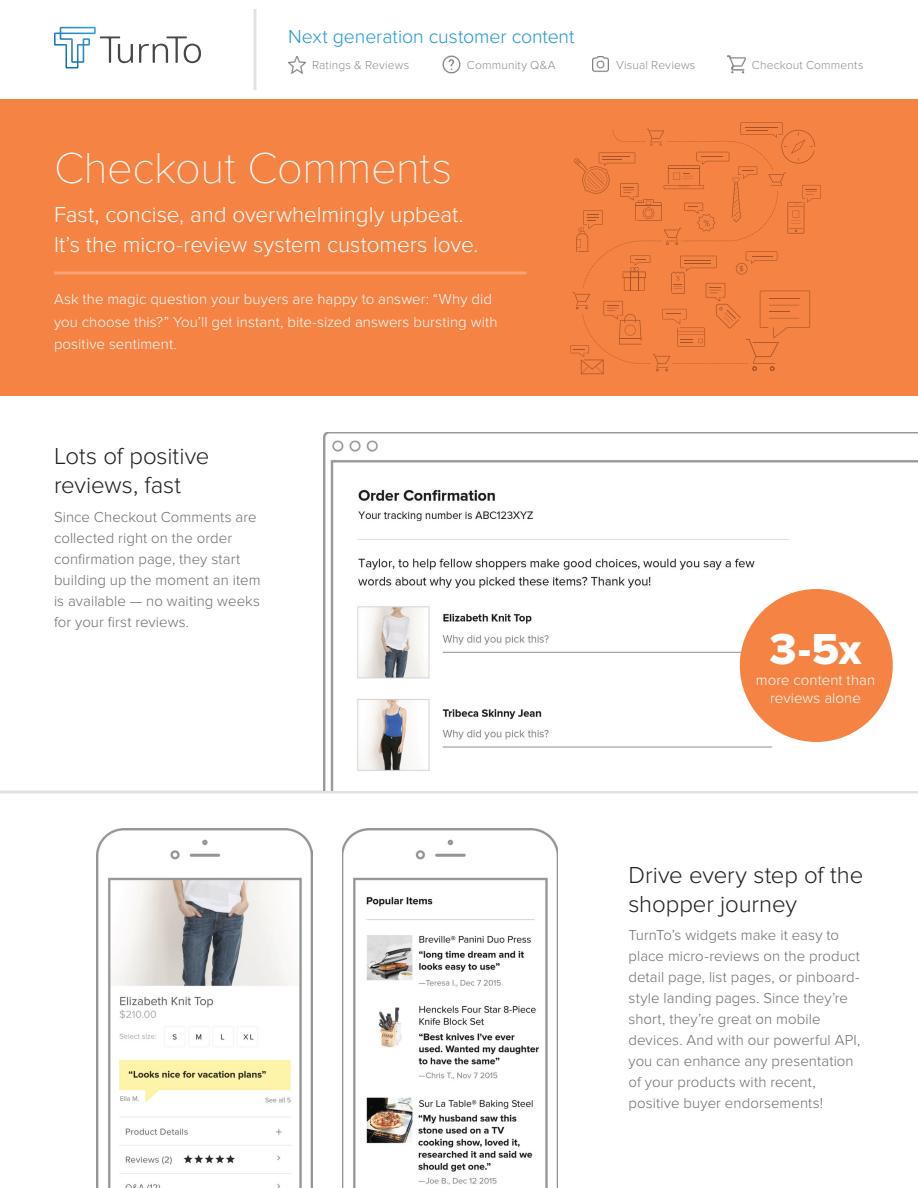
<style>
.page{position:relative;width:918px;height:1188px;background:#fff}
.page>*{position:absolute;margin:0;border:0;box-sizing:border-box;transform-origin:0 0}
.Product_title{font:100 45px "Proxima Nova T";letter-spacing:-.01em;color:#fff}
.Product_stat{font:45px "Proxima Nova Extrabld";color:#fff}
.Product_subhead{font:300 24px/28.8px "Proxima Nova";letter-spacing:-.005em;color:#231f20}
.Product_tagline{font:300 22.5px/30px "Proxima Nova";letter-spacing:-.005em;color:#fff}
.t1{font:300 19.5px "Proxima Nova";letter-spacing:-.005em;color:#1e96d4}
.Product_text{font:300 15px/21px "Proxima Nova";letter-spacing:.005em;color:#6c6d70}
.Product_benefit{font:300 15px/22.5px "Proxima Nova";letter-spacing:.005em;color:#fff}
.Product_stat_caption{font:300 15px/18px "Proxima Nova";letter-spacing:.005em;color:#fff;text-align:center}
.t2{font:300 12px "Proxima Nova";letter-spacing:.015em;color:#8b8d90}
</style>
<div class="page">
<svg style="left:0;top:790px;width:918px;height:4px;fill:#e1e2e4"></svg>
<hr style="left:254px;top:9px;width:2px;height:81px;background:#e1e2e4">
<img style="left:323px;top:432px;width:595px;height:358px">
<div style="left:0;top:99px;width:918px;height:297px;background:#f58344"></div>
<hr style="left:54px;top:272px;width:472px;height:2px;background:#fff">
<div style="left:740px;top:589px;width:153px;height:153px;background:#f58344;border-radius:50%"></div>
<img style="left:342px;top:828px;width:216px;height:360px">
<img style="left:97px;top:828px;width:216px;height:360px">
<svg style="left:571px;top:122px;width:250px;height:252px"></svg>
<svg style="left:54px;top:27px;width:79px;height:42px"></svg>
<svg style="left:139px;top:36px;width:62px;height:27px"></svg>
<img style="left:288px;top:56px;width:18px;height:17px">
<img style="left:593px;top:57px;width:16px;height:15px">
<img style="left:443px;top:56px;width:18px;height:18px">
<img style="left:728px;top:56px;width:18px;height:18px">
<h3 class="t1" style="left:288px;top:25px;width:288px">Next generation customer content</h3>
<p class="t2" style="left:312px;top:58px;width:99px">Ratings &amp; Reviews</p>
<p class="t2" style="left:467px;top:58px;width:90px">Community Q&amp;A</p>
<p class="t2" style="left:616px;top:58px;width:81px">Visual Reviews</p>
<p class="t2" style="left:752px;top:58px;width:113px">Checkout Comments</p>
<p class="Product_title" style="left:54px;top:142px;width:400px">Checkout Comments</p>
<p class="Product_tagline" style="left:54px;top:199px;width:426px">Fast, concise, and overwhelmingly upbeat.<br>It’s the micro-review system customers love.</p>
<p class="Product_benefit" style="left:54px;top:288px;width:445px">Ask the magic question your buyers are happy to answer: “Why did you choose this?” You’ll get instant, bite-sized answers bursting with positive sentiment.</p>
<p class="Product_subhead" style="left:54px;top:442px;width:157px">Lots of positive reviews, fast</p>
<p class="Product_text" style="left:54px;top:506px;width:208px">Since Checkout Comments are collected right on the order confirmation page, they start building up the moment an item is available — no waiting weeks for your first reviews.</p>
<p class="Product_stat" style="left:770px;top:623px;width:93px">3-5x</p>
<p class="Product_stat_caption" style="left:756px;top:671px;width:121px">more content than reviews alone</p>
<p class="Product_subhead" style="left:628px;top:861px;width:236px">Drive every step of the shopper journey</p>
<p class="Product_text" style="left:628px;top:925px;width:233px">TurnTo’s widgets make it easy to place micro-reviews on the product detail page, list pages, or pinboard&shy;style landing pages. Since they’re short, they’re great on mobile devices. And with our powerful API, you can enhance any presentation of your products with recent, positive buyer endorsements!</p>
</div>
